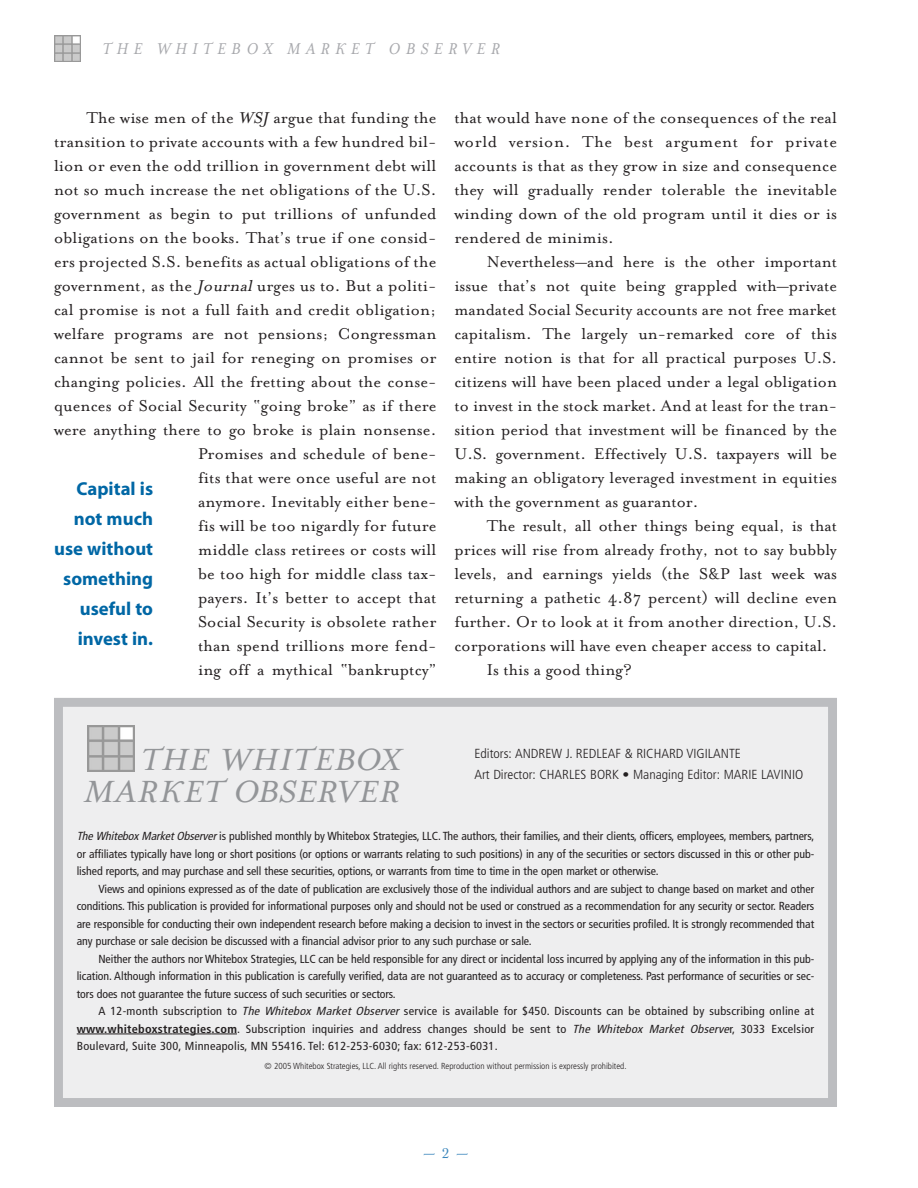
<style>
.page{position:relative;width:918px;height:1188px;background:#fff}
.page>*{position:absolute;margin:0;border:0;box-sizing:border-box;transform-origin:0 0}
.t1{font:italic 35.25px/31.3px "Mrs Eaves";letter-spacing:.03em;color:#939598;text-align:right;scale:1.24 1}
.t2{font:700 18.75px/30px "Myriad";color:#0067a5;text-align:right}
.t3{font:18px/24px "Mrs Eaves Roman";letter-spacing:.005em;color:#231f20;text-align:justify}
.t4{font:italic 18px "Mrs Eaves";letter-spacing:.265em;color:#a8a9ad;scale:1.1 1}
.t5{font:15px "Cochin";color:#3985bb}
.t6{font:300 condensed 13.2px/21px "Frutiger";color:#231f20;scale:1.05 1}
.t7{font:condensed 11.7px/17.5px "Frutiger";letter-spacing:-.005em;color:#231f20;text-align:justify}
.t8{font:condensed 11.7px/17.5px "Frutiger";letter-spacing:-.005em;color:#231f20;text-align:justify;scale:1.06 1}
.t9{font:300 condensed 8.7px "Frutiger";color:#231f20}
.s1{font-style:italic}
.s2{font-weight:700}
</style>
<div class="page">
<img style="left:55px;top:36px;width:25px;height:25px">
<div style="left:58px;top:702px;width:775px;height:401px;background:#eeeeef"></div>
<svg style="left:77px;top:1034px;width:27px;height:1px"></svg>
<hr style="left:104px;top:1034px;width:68px;height:1px;background:#231f20">
<hr style="left:172px;top:1034px;width:39px;height:1px;background:#231f20">
<svg style="left:211px;top:1034px;width:26px;height:1px"></svg>
<div style="left:54px;top:698px;width:783px;height:409px;border:9px solid #bcbdc0"></div>
<img style="left:88px;top:726px;width:46px;height:45px">
<p class="t4" style="left:102px;top:43px;width:363px">THE WHITEBOX MARKET OBSERVER</p>
<p class="t3" style="left:54px;top:108px;width:384px;text-align:right">The wise men of the <span class="s1">WSJ</span> argue that funding the transition to private accounts with a few hundred bil&shy;lion or even the odd trillion in government debt will not so much increase the net obligations of the U.S. government as begin to put trillions of unfunded obligations on the books. That’s true if one consid&shy;ers projected S.S. benefits as actual obligations of the government, as the <span class="s1">Journal</span> urges us to. But a politi&shy;cal promise is not a full faith and credit obligation; welfare programs are not pensions; Congressman cannot be sent to jail for reneging on promises or changing policies. All the fretting about the conse&shy;quences of Social Security “going broke” as if there were anything there to go broke is plain nonsense.<br>Promises and schedule of bene-<br>fits that were once useful are not<br>anymore. Inevitably either bene-<br>fis will be too nigardly for future<br>middle class retirees or costs will<br>be too high for middle class tax-<br>payers. It’s better to accept that<br>Social Security is obsolete rather<br>than spend trillions more fend-<br>ing off a mythical “bankruptcy”</p>
<p class="t3" style="left:455px;top:108px;width:384px">that would have none of the consequences of the real world version. The best argument for private accounts is that as they grow in size and consequence they will gradually render tolerable the inevitable winding down of the old program until it dies or is rendered de minimis.</p>
<p class="t3" style="left:454px;top:252px;width:384px;text-indent:32px">Nevertheless—and here is the other important issue that’s not quite being grappled with—private mandated Social Security accounts are not free market capitalism. The largely un-remarked core of this entire notion is that for all practical purposes U.S. citizens will have been placed under a legal obligation to invest in the stock market. And at least for the tran&shy;sition period that investment will be financed by the U.S. government. Effectively U.S. taxpayers will be making an obligatory leveraged investment in equities with the government as guarantor.</p>
<p class="t3" style="left:487px;top:516px;width:352px">The result, all other things being equal, is that</p>
<p class="t3" style="left:454px;top:540px;width:384px">prices will rise from already frothy, not to say bubbly</p>
<p class="t3" style="left:454px;top:564px;width:384px">levels, and earnings yields (the S&amp;P last week was</p>
<p class="t3" style="left:454px;top:588px;width:384px">returning a pathetic 4.87 percent) will decline even</p>
<p class="t3" style="left:454px;top:612px;width:384px">further. Or to look at it from another direction, U.S.</p>
<p class="t3" style="left:454px;top:636px;width:374px">corporations will have even cheaper access to capital.</p>
<p class="t3" style="left:487px;top:660px;width:147px">Is this a good thing?</p>
<p class="t2" style="left:54px;top:475px;width:100px">Capital is not much use without something useful to invest in.</p>
<h1 class="t1" style="left:83px;top:749px;width:257px">THE WHITEBOX<br>MARKET OBSERVER</h1>
<p class="t6" style="left:474px;top:744px;width:315px">Editors: ANDREW J. REDLEAF &amp; RICHARD VIGILANTE<br>Art Director: CHARLES BORK • Managing Editor: MARIE LAVINIO</p>
<p class="t7" style="left:77px;top:828px;width:739px"><span class="s1">The Whitebox MarketObserver</span>is published monthly by Whitebox Strategies, LLC. The authors, their families, and their clients, officers, employees, members, partners, or affiliates typically have long or short positions (or options or warrants relating to such positions) in any of the securities or sectors discussed in this or other pub&shy;lished reports, and may purchase and sell these securities, options, or warrants from time to time in the open market or otherwise.</p>
<p class="t7" style="left:77px;top:881px;width:739px;text-indent:22px">Views and opinions expressed as of the date of publication are exclusively those of the individual authors and are subject to change based on market and other conditions. This publication is provided for informational purposes only and should not be used or construed as a recommendation for any security or sector. Readers are responsible for conducting their own independent research before making a decision to invest in the sectors or securities profiled. It is strongly recommended that any purchase or sale decision be discussed with a financial advisor prior to any such purchase or sale.</p>
<p class="t7" style="left:77px;top:951px;width:739px;text-indent:22px">Neither the authors nor Whitebox Strategies, LLC can be held responsible for any direct or incidental loss incurred by applying any of the information in this pub&shy;lication. Although information in this publication is carefully verified, data are not guaranteed as to accuracy or completeness. Past performance of securities or sec&shy;tors does not guarantee the future success of such securities or sectors.</p>
<p class="t8" style="left:77px;top:1003px;width:697px;text-indent:22px">A 12-month subscription to <span class="s1">The Whitebox Market Observer</span> service is available for $450. Discounts can be obtained by subscribing online at <span class="s2">www.whiteboxstrategies.com</span>. Subscription inquiries and address changes should be sent to <span class="s1">The Whitebox Market Observe</span>r, 3033 Excelsior Boulevard, Suite 300, Minneapolis, MN 55416. Tel: 612-253-6030; fax: 612-253-6031.</p>
<p class="t9" style="left:264px;top:1063px;width:364px">© 2005 Whitebox Strategies, LLC. All rights reserved. Reproduction without permission is expressly prohibited.</p>
<p class="t5" style="left:422px;top:1146px;width:49px">—2—</p>
</div>
